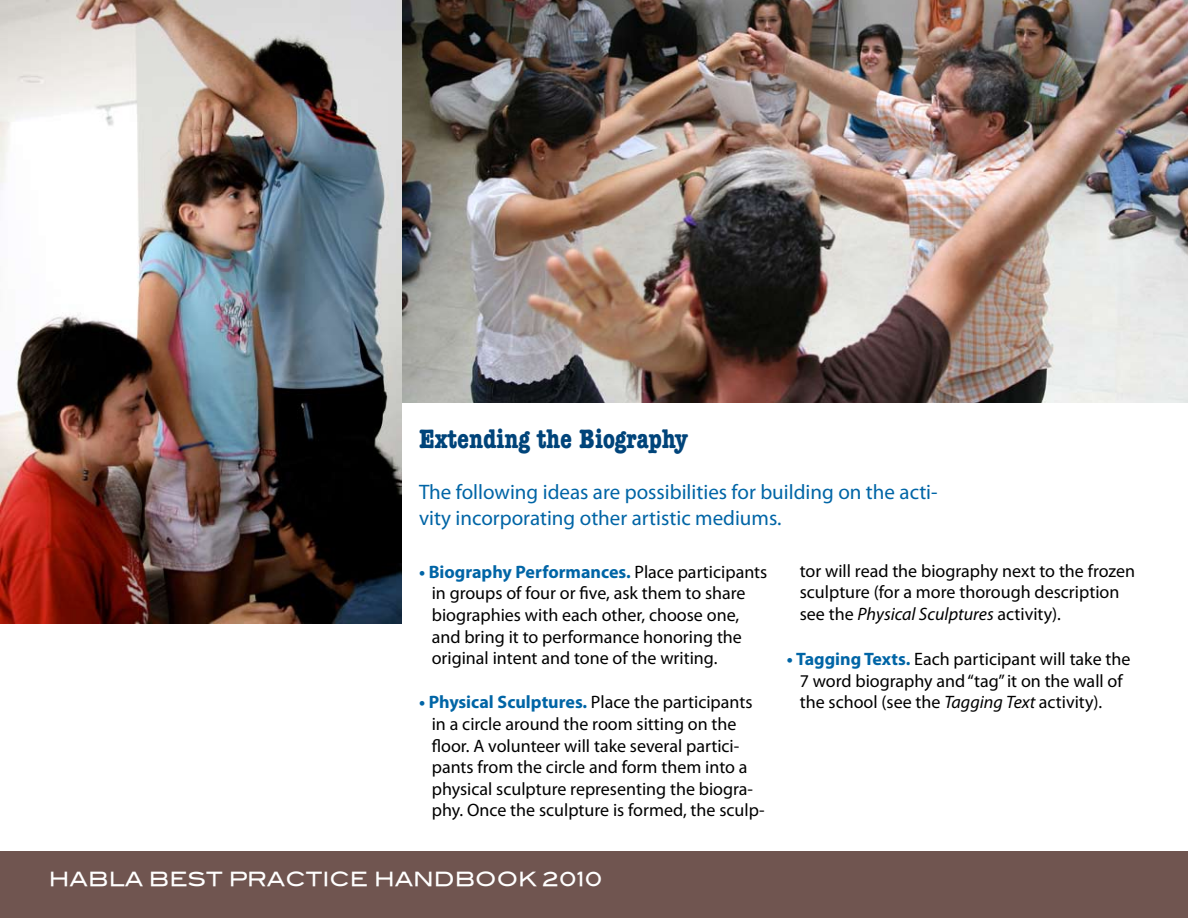
<style>
.page{position:relative;width:1188px;height:918px;background:#fff}
.page>*{position:absolute;margin:0;border:0;box-sizing:border-box;transform-origin:0 0}
.t1{font:700 condensed 27px "American Typewriter";color:#00447a}
.t2{font:21px/25.5px "Myriad Pro";color:#0065a6}
.t3{font:19.5px "Blair Md ITCTT Medium";color:#fff}
.t4{font:18px/21.6px "Myriad Pro";color:#000}
.s1{font-weight:700;color:#0065a6}
.s2{font-style:italic}
</style>
<div class="page">
<hr style="left:0;top:851px;width:1px;height:67px;background:#705550">
<div style="left:1px;top:851px;width:1187px;height:67px;background:#705550"></div>
<img style="left:402px;top:0;width:786px;height:403px">
<img style="left:0;top:0;width:402px;height:624px">
<h1 class="t1" style="left:419px;top:423px;width:270px">Extending the Biography</h1>
<p class="t2" style="left:419px;top:479px;width:520px">The following ideas are possibilities for building on the acti&shy;vity incorporating other artistic mediums.</p>
<p class="t4" style="left:432px;top:561px;width:337px;text-indent:-13px"><span class="s1">• Biography Performances.</span> Place participants in groups of four or five, ask them to share biographies with each other, choose one, and bring it to performance honoring the original intent and tone of the writing.</p>
<p class="t4" style="left:432px;top:691px;width:335px;text-indent:-13px"><span class="s1">• Physical Sculptures.</span> Place the participants in a circle around the room sitting on the floor. A volunteer will take several partici&shy;pants from the circle and form them into a physical sculpture representing the biogra&shy;phy. Once the sculpture is formed, the sculp-</p>
<p class="t3" style="left:49px;top:863px;width:555px">HABLA BEST PRACTICE HANDBOOK 2010</p>
<p class="t4" style="left:800px;top:560px;width:337px">tor will read the biography next to the frozen sculpture (for a more thorough description see the <span class="s2">Physical Sculptures</span> activity).</p>
<p class="t4" style="left:800px;top:648px;width:332px;text-indent:-13px"><span class="s1">• Tagging Texts.</span> Each participant will take the<br>7 word biography and “tag” it on the wall of the school (see the <span class="s2">Tagging Text</span> activity).</p>
</div>
